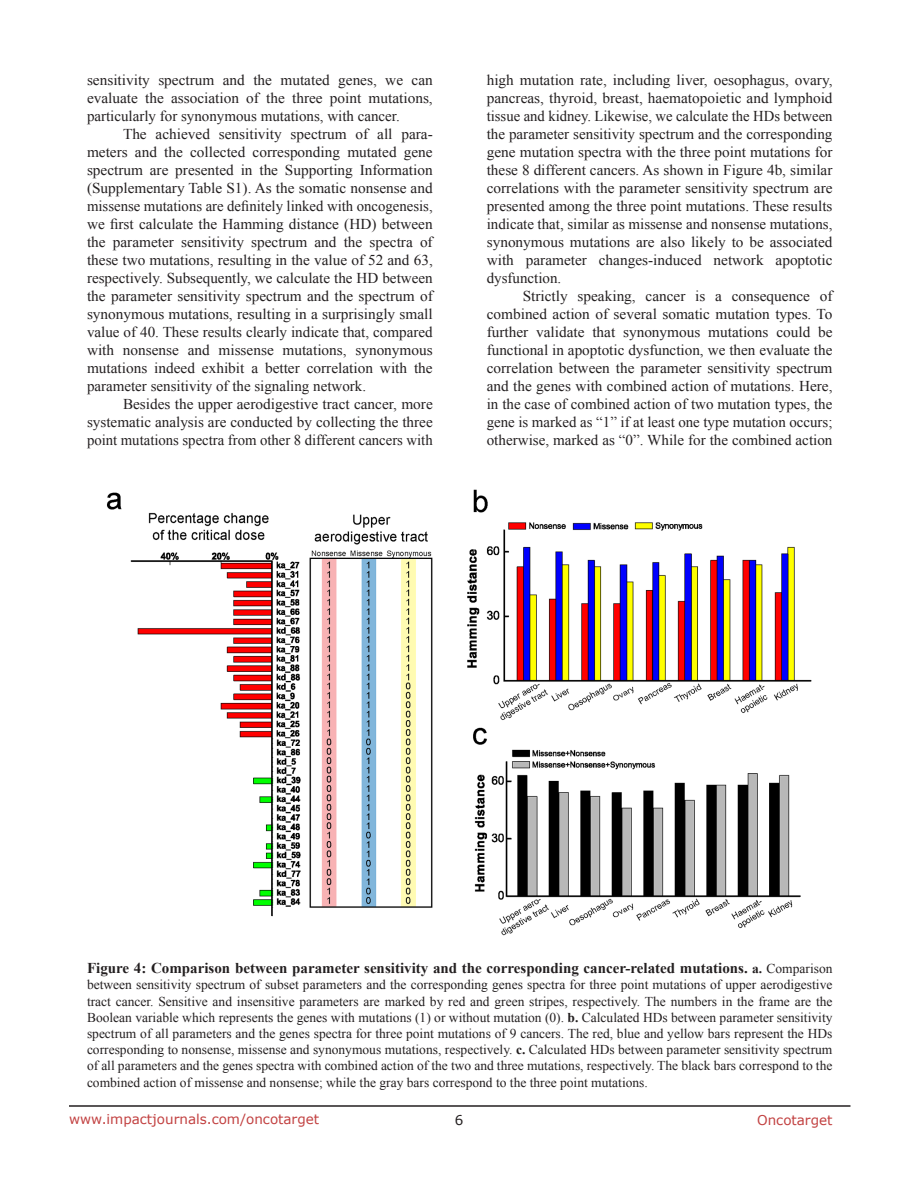
<style>
.page{position:relative;width:918px;height:1188px;background:#fff}
.page>*{position:absolute;margin:0;border:0;box-sizing:border-box;transform-origin:0 0}
.BodyText{font:15px/18px "Times New Roman";color:#231f20;text-align:justify}
.figuretext{font:700 15px "Times New Roman";color:#231f20}
.figuretext-2{font:13.5px/16.2px "Times New Roman";color:#231f20;text-align:justify}
.t1{font:13.5px "Verdana";color:#c24141}
.t2{font:13.5px "Verdana";color:#231f20}
.s1{font-size:13.5px}
.s2{font-weight:400;font-size:13.5px}
.s3{font-weight:700}
</style>
<div class="page">
<hr style="left:69px;top:1105px;width:781px;height:2px;background:#231f20">
<img style="left:107px;top:489px;width:705px;height:447px">
<p class="BodyText" style="left:87px;top:71px;width:347px">sensitivity spectrum and the mutated genes, we can evaluate the association of the three point mutations, particularly for synonymous mutations, with cancer.</p>
<p class="BodyText" style="left:87px;top:125px;width:347px;text-indent:36px">The achieved sensitivity spectrum of all para&shy;meters and the collected corresponding mutated gene spectrum are presented in the Supporting Information (Supplementary Table S1). As the somatic nonsense and missense mutations are definitely linked with oncogenesis, we first calculate the Hamming distance (HD) between the parameter sensitivity spectrum and the spectra of these two mutations, resulting in the value of 52 and 63, respectively. Subsequently, we calculate the HD between the parameter sensitivity spectrum and the spectrum of synonymous mutations, resulting in a surprisingly small value of 40. These results clearly indicate that, compared with nonsense and missense mutations, synonymous mutations indeed exhibit a better correlation with the parameter sensitivity of the signaling network.</p>
<p class="BodyText" style="left:87px;top:395px;width:347px;text-indent:36px">Besides the upper aerodigestive tract cancer, more systematic analysis are conducted by collecting the three point mutations spectra from other 8 different cancers with</p>
<p class="BodyText" style="left:487px;top:71px;width:347px">high mutation rate, including liver, oesophagus, ovary, pancreas, thyroid, breast, haematopoietic and lymphoid tissue and kidney. Likewise, we calculate the HDs between the parameter sensitivity spectrum and the corresponding gene mutation spectra with the three point mutations for these 8 different cancers. As shown in Figure 4b, similar correlations with the parameter sensitivity spectrum are presented among the three point mutations. These results indicate that, similar as missense and nonsense mutations, synonymous mutations are also likely to be associated with parameter changes-induced network apoptotic dysfunction.</p>
<p class="BodyText" style="left:487px;top:287px;width:347px;text-indent:36px">Strictly speaking, cancer is a consequence of combined action of several somatic mutation types. To further validate that synonymous mutations could be functional in apoptotic dysfunction, we then evaluate the correlation between the parameter sensitivity spectrum and the genes with combined action of mutations. Here, in the case of combined action of two mutation types, the gene is marked as “1” if at least one type mutation occurs; otherwise, marked as “0”. While for the combined action</p>
<p class="figuretext" style="left:87px;top:958px;width:747px">Figure 4: Comparison between parameter sensitivity and the corresponding cancer-related mutations. <span class="s1">a.</span> <span class="s2">Comparison</span></p>
<p class="figuretext-2" style="left:87px;top:977px;width:747px">between sensitivity spectrum of subset parameters and the corresponding genes spectra for three point mutations of upper aerodigestive tract cancer. Sensitive and insensitive parameters are marked by red and green stripes, respectively. The numbers in the frame are the Boolean variable which represents the genes with mutations (1) or without mutation (0). <span class="s3">b.</span> Calculated HDs between parameter sensitivity spectrum of all parameters and the genes spectra for three point mutations of 9 cancers. The red, blue and yellow bars represent the HDs corresponding to nonsense, missense and synonymous mutations, respectively. <span class="s3">c.</span> Calculated HDs between parameter sensitivity spectrum of all parameters and the genes spectra with combined action of the two and three mutations, respectively. The black bars correspond to the combined action of missense and nonsense; while the gray bars correspond to the three point mutations.</p>
<p class="t1" style="left:69px;top:1110px;width:252px">www.impactjournals.com/oncotarget</p>
<p class="t2" style="left:455px;top:1111px;width:10px">6</p>
<p class="t1" style="left:757px;top:1111px;width:77px">Oncotarget</p>
</div>
